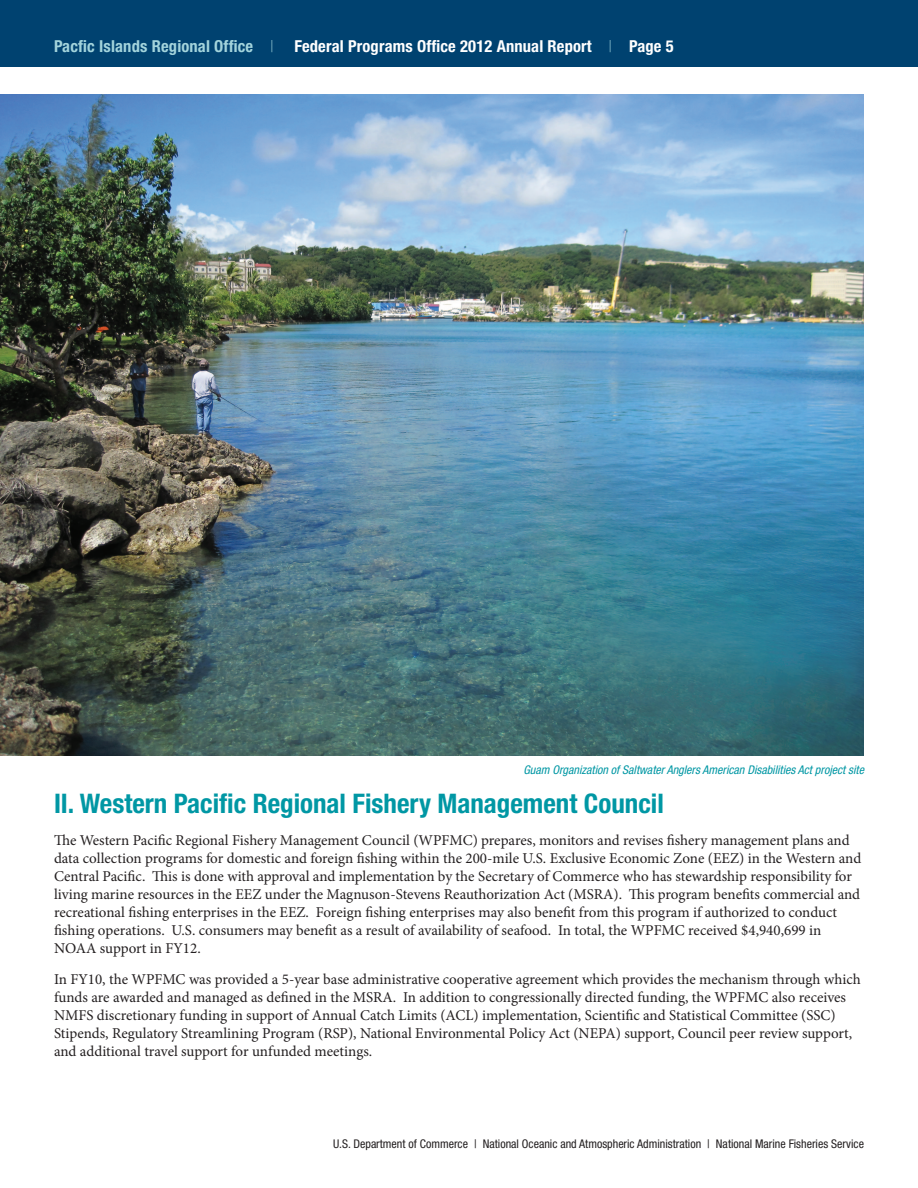
<style>
.page{position:relative;width:918px;height:1188px;background:#fff}
.page>*{position:absolute;margin:0;border:0;box-sizing:border-box;transform-origin:0 0}
.t1{font:700 condensed 27px "Helvetica Neue LT Std";color:#0097a4}
.t2{font:700 condensed 16.5px "Helvetica Neue LT Std";letter-spacing:.01em;color:#fff}
.t3{font:700 condensed 16.5px "Helvetica Neue LT Std";letter-spacing:.01em;color:#a3d4dc}
.t4{font:15px/18px "Minion Pro";color:#231f20}
.t5{font:condensed 12px "Helvetica Neue LT Std";color:#231f20}
.t6{font:italic condensed 12px "Helvetica Neue LT Std";color:#0097a4}
.s1{font-weight:100}
.s2{font-weight:100;color:#a3d4dc}
</style>
<div class="page">
<div style="left:0;top:0;width:918px;height:68px;background:#004270"></div>
<img style="left:0;top:94px;width:864px;height:661px">
<p class="t3" style="left:54px;top:36px;width:221px">Pacfic Islands Regional Office <span class="s1">|</span></p>
<p class="t2" style="left:295px;top:36px;width:381px">Federal Programs Office 2012 Annual Report <span class="s2">|</span> Page 5</p>
<p class="t6" style="left:523px;top:762px;width:342px">Guam Organization of Saltwater Anglers American Disabilities Act project site</p>
<h1 class="t1" style="left:54px;top:787px;width:611px">II. Western Pacific Regional Fishery Management Council</h1>
<p class="t4" style="left:54px;top:831px;width:809px">The Western Pacific Regional Fishery Management Council (WPFMC) prepares, monitors and revises fishery management plans and data collection programs for domestic and foreign fishing within the 200-mile U.S. Exclusive Economic Zone (EEZ) in the Western and Central Pacific. This is done with approval and implementation by the Secretary of Commerce who has stewardship responsibility for living marine resources in the EEZ under the Magnuson-Stevens Reauthorization Act (MSRA). This program benefits commercial and recreational fishing enterprises in the EEZ. Foreign fishing enterprises may also benefit from this program if authorized to conduct fishing operations. U.S. consumers may benefit as a result of availability of seafood. In total, the WPFMC received $4,940,699 in NOAA support in FY12.</p>
<p class="t4" style="left:54px;top:971px;width:808px">In FY10, the WPFMC was provided a 5-year base administrative cooperative agreement which provides the mechanism through which funds are awarded and managed as defined in the MSRA. In addition to congressionally directed funding, the WPFMC also receives NMFS discretionary funding in support of Annual Catch Limits (ACL) implementation, Scientific and Statistical Committee (SSC)<br>Stipends, Regulatory Streamlining Program (RSP), National Environmental Policy Act (NEPA) support, Council peer review support, and additional travel support for unfunded meetings.</p>
<p class="t5" style="left:333px;top:1136px;width:532px">U.S. Department of Commerce | National Oceanic and Atmospheric Administration | National Marine Fisheries Service</p>
</div>
